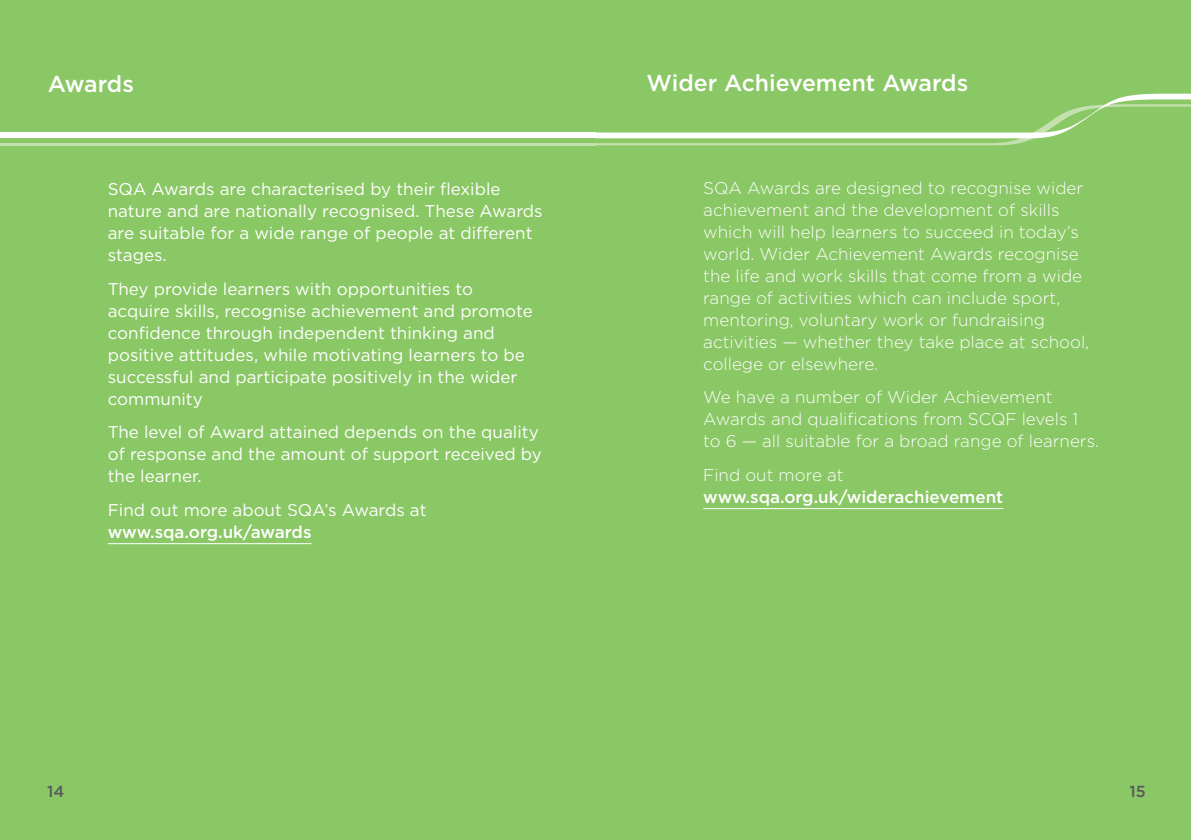
<style>
.page{position:relative;width:1191px;height:840px;background:#fff}
.page>*{position:absolute;margin:0;border:0;box-sizing:border-box;transform-origin:0 0}
.t1{font:500 23px "Gotham";color:#fff}
.t2{font:17px/22px "Gotham";color:#fff}
.t3{font:300 17px/22px "Gotham";color:#fff}
.t4{font:500 17px "Gotham";color:#fff}
.t5{font:500 16px "Gotham";color:#58595b}
</style>
<div class="page">
<div style="left:0;top:0;width:1191px;height:839px;background:#8ac765"></div>
<hr style="left:108px;top:543px;width:203px;height:1px;background:#fff">
<svg style="left:595px;top:94px;width:596px;height:51px"></svg>
<div style="left:0;top:132px;width:595px;height:6px;background:#fff"></div>
<hr style="left:0;top:143px;width:595px;height:2px;background:#c3e0ae">
<hr style="left:703px;top:508px;width:300px;height:1px;background:#fff">
<h1 class="t1" style="left:48px;top:71px;width:87px">Awards</h1>
<h1 class="t1" style="left:646px;top:70px;width:323px">Wider Achievement Awards</h1>
<p class="t2" style="left:108px;top:178px;width:436px">SQA Awards are characterised by their flexible nature and are nationally recognised. These Awards are suitable for a wide range of people at different stages.</p>
<p class="t2" style="left:108px;top:277px;width:427px">They provide learners with opportunities to acquire skills, recognise achievement and promote confidence through independent thinking and positive attitudes, while motivating learners to be successful and participate positively in the wider community</p>
<p class="t2" style="left:108px;top:420px;width:435px">The level of Award attained depends on the quality of response and the amount of support received by the learner.</p>
<p class="t2" style="left:108px;top:498px;width:320px">Find out more about SQA’s Awards at</p>
<p class="t4" style="left:108px;top:521px;width:205px">www.sqa.org.uk/awards</p>
<p class="t3" style="left:703px;top:176px;width:387px">SQA Awards are designed to recognise wider achievement and the development of skills which will help learners to succeed in today’s world. Wider Achievement Awards recognise the life and work skills that come from a wide range of activities which can include sport, mentoring, voluntary work or fundraising activities — whether they take place at school, college or elsewhere.</p>
<p class="t3" style="left:703px;top:385px;width:397px">We have a number of Wider Achievement<br>Awards and qualifications from SCQF levels 1 to 6 — all suitable for a broad range of learners.</p>
<p class="t3" style="left:703px;top:463px;width:142px">Find out more at</p>
<p class="t4" style="left:703px;top:486px;width:301px">www.sqa.org.uk/widerachievement</p>
<p class="t5" style="left:47px;top:781px;width:19px">14</p>
<p class="t5" style="left:1129px;top:781px;width:18px">15</p>
</div>
